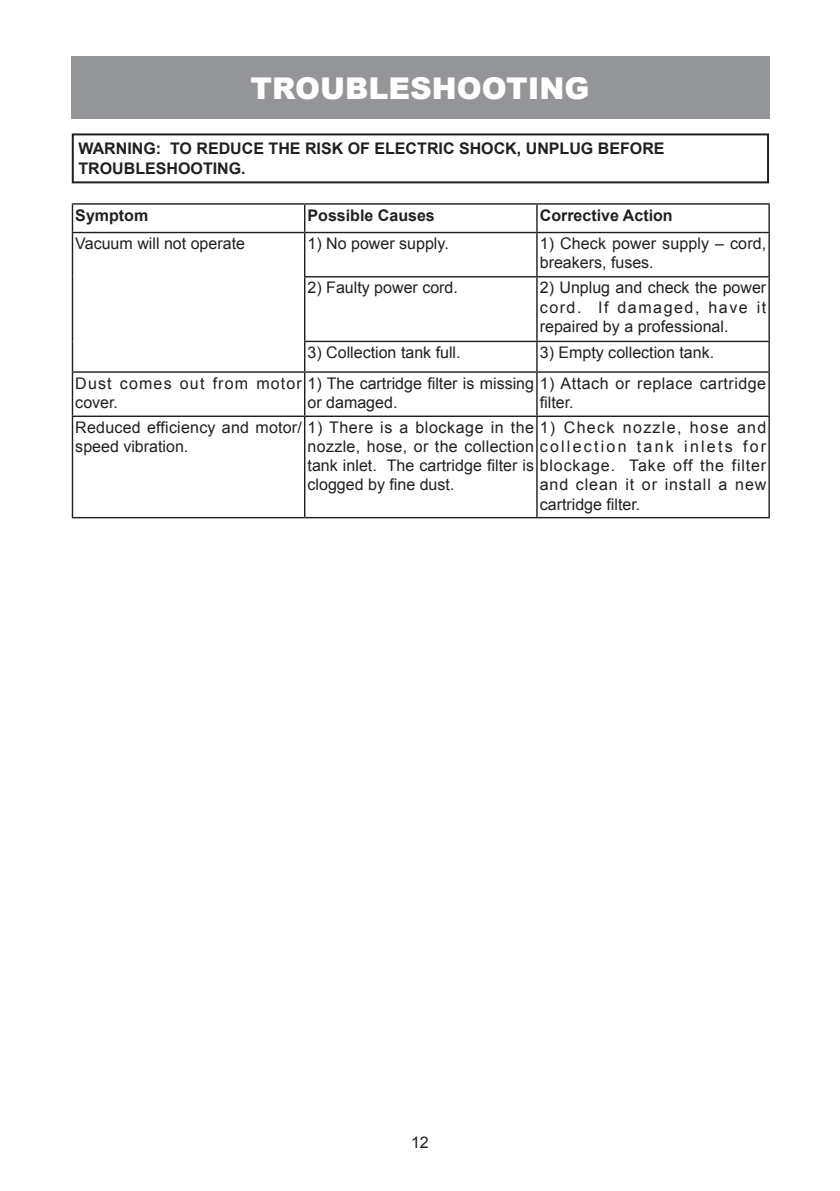
<style>
.page{position:relative;width:840px;height:1191px;background:#fff}
.page>*{position:absolute;margin:0;border:0;box-sizing:border-box;transform-origin:0 0}
.t1{font:900 30px "Arial";color:#fff}
.t2{font:16px/19.2px "Arial";color:#231f20}
.t3{font:700 16px/20px "Arial";color:#231f20}
.t4{font:16px/25px "Arial";letter-spacing:.035em;color:#231f20}
.t5{font:16px/19.2px "Arial";letter-spacing:.055em;color:#231f20}
</style>
<div class="page">
<div style="left:72px;top:133px;width:696px;height:50px;border:2px solid #231f20"></div>
<div style="left:71px;top:57px;width:697px;height:62px;background:#939598"></div>
<hr style="left:72px;top:203px;width:232px;height:2px;background:#231f20">
<svg style="left:72px;top:205px;width:1px;height:27px"></svg>
<hr style="left:304px;top:203px;width:232px;height:2px;background:#231f20">
<svg style="left:304px;top:205px;width:1px;height:27px"></svg>
<hr style="left:536px;top:203px;width:233px;height:2px;background:#231f20">
<svg style="left:536px;top:205px;width:1px;height:27px"></svg>
<svg style="left:768px;top:205px;width:1px;height:27px"></svg>
<hr style="left:72px;top:232px;width:232px;height:1px;background:#231f20">
<hr style="left:72px;top:233px;width:1px;height:44px;background:#231f20">
<hr style="left:304px;top:232px;width:232px;height:1px;background:#231f20">
<hr style="left:304px;top:233px;width:1px;height:43px;background:#231f20">
<hr style="left:536px;top:232px;width:233px;height:1px;background:#231f20">
<hr style="left:536px;top:233px;width:1px;height:43px;background:#231f20">
<hr style="left:768px;top:233px;width:1px;height:43px;background:#231f20">
<hr style="left:72px;top:277px;width:1px;height:64px;background:#231f20">
<hr style="left:304px;top:276px;width:232px;height:1px;background:#231f20">
<hr style="left:304px;top:277px;width:1px;height:64px;background:#231f20">
<hr style="left:536px;top:276px;width:233px;height:1px;background:#231f20">
<hr style="left:536px;top:277px;width:1px;height:64px;background:#231f20">
<hr style="left:768px;top:277px;width:1px;height:64px;background:#231f20">
<hr style="left:72px;top:341px;width:1px;height:30px;background:#231f20">
<hr style="left:304px;top:341px;width:232px;height:1px;background:#231f20">
<svg style="left:304px;top:342px;width:1px;height:29px"></svg>
<hr style="left:536px;top:341px;width:233px;height:1px;background:#231f20">
<svg style="left:536px;top:342px;width:1px;height:29px"></svg>
<svg style="left:768px;top:342px;width:1px;height:29px"></svg>
<hr style="left:72px;top:371px;width:232px;height:2px;background:#231f20">
<hr style="left:72px;top:373px;width:1px;height:42px;background:#231f20">
<hr style="left:304px;top:371px;width:232px;height:2px;background:#231f20">
<hr style="left:304px;top:373px;width:1px;height:42px;background:#231f20">
<hr style="left:536px;top:371px;width:233px;height:2px;background:#231f20">
<hr style="left:536px;top:373px;width:1px;height:42px;background:#231f20">
<hr style="left:768px;top:373px;width:1px;height:42px;background:#231f20">
<hr style="left:72px;top:415px;width:232px;height:2px;background:#231f20">
<hr style="left:72px;top:417px;width:1px;height:100px;background:#231f20">
<hr style="left:304px;top:415px;width:232px;height:2px;background:#231f20">
<hr style="left:304px;top:417px;width:1px;height:100px;background:#231f20">
<hr style="left:536px;top:415px;width:233px;height:2px;background:#231f20">
<hr style="left:536px;top:417px;width:1px;height:100px;background:#231f20">
<hr style="left:768px;top:417px;width:1px;height:100px;background:#231f20">
<hr style="left:72px;top:517px;width:232px;height:1px;background:#231f20">
<hr style="left:304px;top:517px;width:232px;height:1px;background:#231f20">
<hr style="left:536px;top:517px;width:233px;height:1px;background:#231f20">
<h1 class="t1" style="left:250px;top:66px;width:340px">TROUBLESHOOTING</h1>
<p class="t3" style="left:78px;top:139px;width:587px">WARNING: TO REDUCE THE RISK OF ELECTRIC SHOCK, UNPLUG BEFORE<br>TROUBLESHOOTING.</p>
<p class="t3" style="left:75px;top:205px;width:74px">Symptom</p>
<p class="t3" style="left:307px;top:205px;width:129px">Possible Causes</p>
<p class="t3" style="left:539px;top:205px;width:134px">Corrective Action</p>
<p class="t2" style="left:75px;top:234px;width:171px">Vacuum will not operate</p>
<p class="t2" style="left:307px;top:234px;width:143px">1) No power supply.</p>
<p class="t2" style="left:539px;top:234px;width:228px">1) Check power supply – cord, breakers, fuses.</p>
<p class="t2" style="left:307px;top:278px;width:152px">2) Faulty power cord.</p>
<p class="t2" style="left:539px;top:278px;width:228px;text-align:justify">2) Unplug and check the power cord. If damaged, have it repaired by a professional.</p>
<p class="t2" style="left:307px;top:343px;width:154px">3) Collection tank full.</p>
<p class="t2" style="left:75px;top:337px;width:692px;line-height:30.6px;text-indent:464px">3) Empty collection tank.<br>Dust comes out from motor 1) The cartridge filter is missing 1) Attach or replace cartridge</p>
<p class="t2" style="left:75px;top:393px;width:44px">cover.</p>
<p class="t2" style="left:307px;top:393px;width:91px">or damaged.</p>
<p class="t4" style="left:75px;top:390px;width:692px;text-indent:464px">filter.<br>Reduced efficiency and motor/ 1) There is a blockage in the 1) Check nozzle, hose and</p>
<p class="t2" style="left:75px;top:437px;width:114px">speed vibration.</p>
<p class="t2" style="left:307px;top:437px;width:460px;text-align:justify">nozzle, hose, or the collection c o l l e c t i o n t a n k i n l e t s f o r tank inlet. The cartridge filter is blockage. Take off the filter clogged by fine dust.</p>
<p class="t5" style="left:539px;top:475px;width:228px">and clean it or install a new cartridge filter.</p>
<p class="t2" style="left:411px;top:1133px;width:19px">12</p>
</div>
